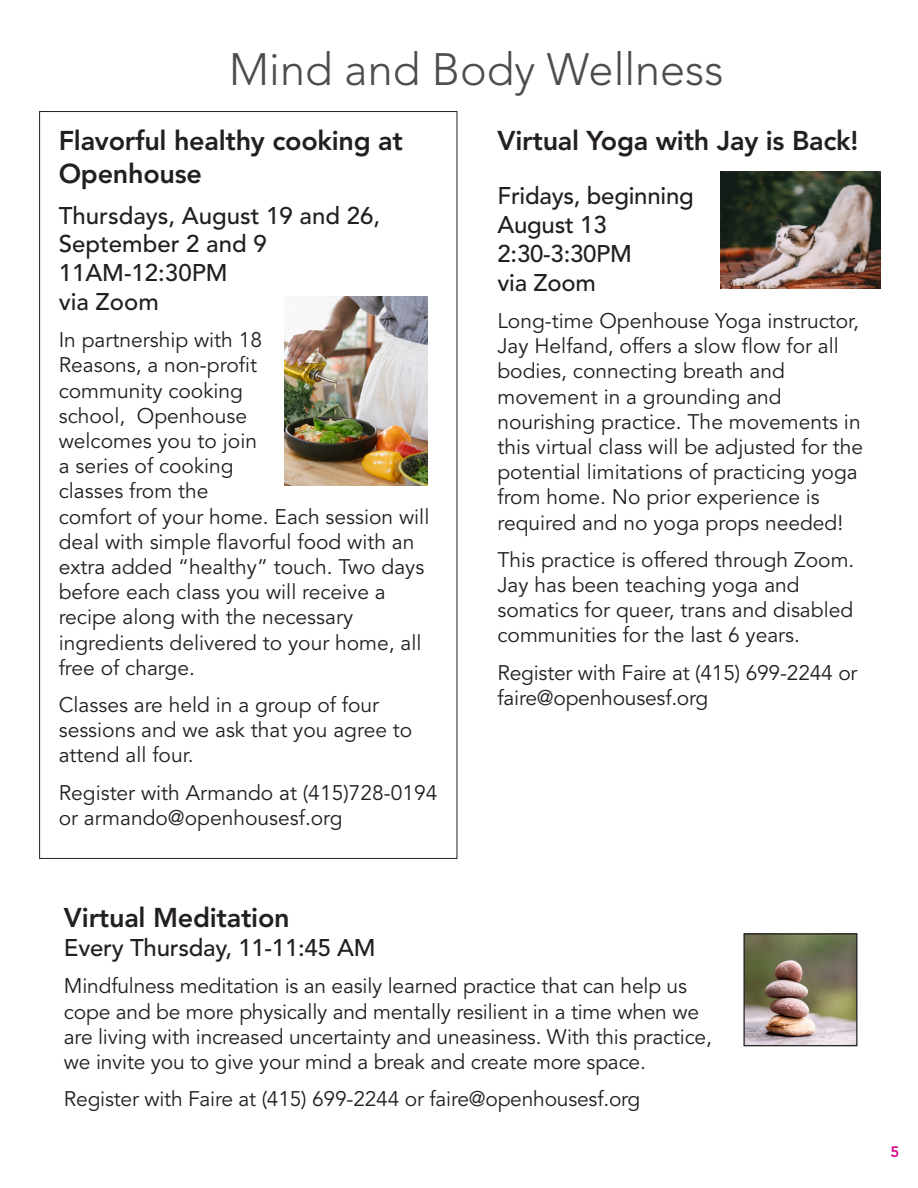
<style>
.page{position:relative;width:918px;height:1188px;background:#fff}
.page>*{position:absolute;margin:0;border:0;box-sizing:border-box;transform-origin:0 0}
.t1{font:300 45px "Avenir";color:#4d4d4d}
.t2{font:800 27px/32.4px "Avenir";letter-spacing:-.01em;color:#231f20}
.t3{font:500 24px/28.8px "Avenir";letter-spacing:-.01em;color:#231f20}
.t4{font:21px/25.2px "Avenir";color:#231f20}
.t5{font:800 15px "Avenir";color:#d80a8c}
</style>
<div class="page">
<img style="left:745px;top:935px;width:110px;height:109px">
<div style="left:743px;top:933px;width:114px;height:113px;border:1px solid #231f20"></div>
<img style="left:720px;top:172px;width:160px;height:117px">
<img style="left:285px;top:296px;width:143px;height:189px">
<p class="t1" style="left:229px;top:43px;width:496px">Mind and Body Wellness</p>
<p class="t2" style="left:59px;top:125px;width:346px">Flavorful healthy cooking at<br>Openhouse</p>
<p class="t3" style="left:59px;top:201px;width:323px">Thursdays, August 19 and 26,</p>
<p class="t3" style="left:59px;top:230px;width:210px">September 2 and 9</p>
<p class="t3" style="left:59px;top:259px;width:170px">11AM-12:30PM</p>
<p class="t3" style="left:59px;top:288px;width:102px">via Zoom</p>
<p class="t4" style="left:59px;top:328px;width:205px">In partnership with 18<br>Reasons, a non-profit community cooking school, Openhouse welcomes you to join a series of cooking classes from the</p>
<p class="t4" style="left:59px;top:504px;width:372px">comfort of your home. Each session will deal with simple flavorful food with an extra added “healthy” touch. Two days before each class you will receive a</p>
<p class="t4" style="left:59px;top:605px;width:296px">recipe along with the necessary</p>
<p class="t4" style="left:59px;top:630px;width:364px">ingredients delivered to your home, all free of charge.</p>
<p class="t4" style="left:59px;top:693px;width:322px">Classes are held in a group of four</p>
<p class="t4" style="left:59px;top:718px;width:355px">sessions and we ask that you agree to attend all four.</p>
<p class="t4" style="left:59px;top:780px;width:380px">Register with Armando at (415)728-0194</p>
<p class="t4" style="left:59px;top:805px;width:285px">or armando@openhousesf.org</p>
<p class="t2" style="left:497px;top:125px;width:362px">Virtual Yoga with Jay is Back!</p>
<p class="t3" style="left:497px;top:182px;width:198px">Fridays, beginning<br>August 13</p>
<p class="t3" style="left:497px;top:240px;width:136px">2:30-3:30PM</p>
<p class="t3" style="left:497px;top:269px;width:100px">via Zoom</p>
<p class="t4" style="left:497px;top:309px;width:363px">Long-time Openhouse Yoga instructor,<br>Jay Helfand, offers a slow flow for all bodies, connecting breath and</p>
<p class="t4" style="left:497px;top:384px;width:286px">movement in a grounding and</p>
<p class="t4" style="left:497px;top:409px;width:367px">nourishing practice. The movements in this virtual class will be adjusted for the potential limitations of practicing yoga from home. No prior experience is</p>
<p class="t4" style="left:497px;top:510px;width:347px">required and no yoga props needed!</p>
<p class="t4" style="left:497px;top:547px;width:358px">This practice is offered through Zoom.<br>Jay has been teaching yoga and</p>
<p class="t4" style="left:497px;top:598px;width:357px">somatics for queer, trans and disabled communities for the last 6 years.</p>
<p class="t4" style="left:497px;top:660px;width:362px">Register with Faire at (415) 699-2244 or</p>
<p class="t4" style="left:497px;top:685px;width:212px">faire@openhousesf.org</p>
<p class="t2" style="left:64px;top:902px;width:227px">Virtual Meditation</p>
<p class="t3" style="left:64px;top:934px;width:313px">Every Thursday, 11-11:45 AM</p>
<p class="t4" style="left:64px;top:974px;width:649px">Mindfulness meditation is an easily learned practice that can help us cope and be more physically and mentally resilient in a time when we are living with increased uncertainty and uneasiness. With this practice, we invite you to give your mind a break and create more space.</p>
<p class="t4" style="left:64px;top:1087px;width:578px">Register with Faire at (415) 699-2244 or faire@openhousesf.org</p>
<p class="t5" style="left:891px;top:1143px;width:10px">5</p>
</div>
